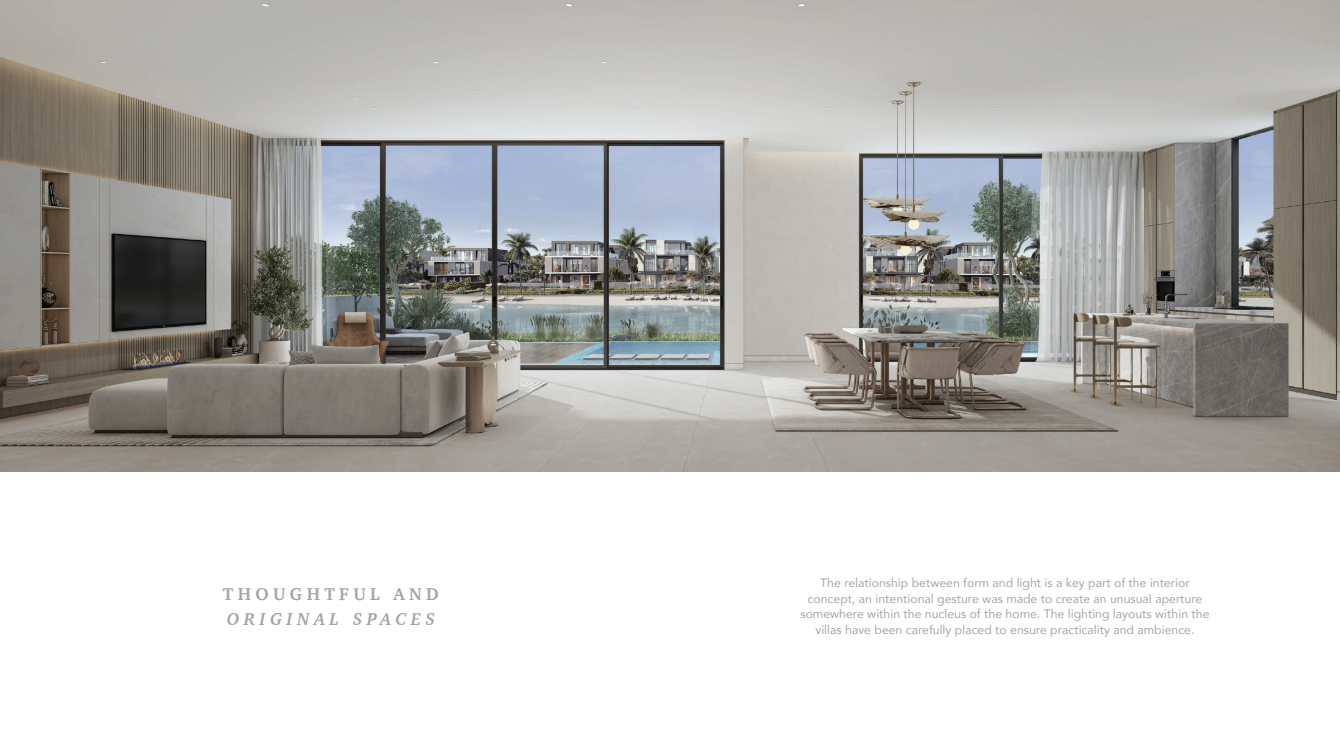
<style>
.page{position:relative;width:1340px;height:737px;background:#fff}
.page>*{position:absolute;margin:0;border:0;box-sizing:border-box;transform-origin:0 0}
.t1{font:italic 700 17.5px "Charter";letter-spacing:.25em;color:#a2a5a7}
.t2{font:700 17.5px "Charter";letter-spacing:.25em;color:#a2a5a7}
.t3{font:12.25px/15.8px "Avenir";color:#a3a7a8;text-align:center}
</style>
<div class="page">
<img style="left:0;top:0;width:1339px;height:471px">
<h1 class="t2" style="left:223px;top:579px;width:217px">THOUGHTFUL AND</h1>
<h1 class="t1" style="left:227px;top:604px;width:210px">ORIGINAL SPACES</h1>
<p class="t3" style="left:800px;top:574px;width:410px">The relationship between form and light is a key part of the interior concept, an intentional gesture was made to create an unusual aperture somewhere within the nucleus of the home. The lighting layouts within the villas have been carefully placed to ensure practicality and ambience.</p>
</div>
